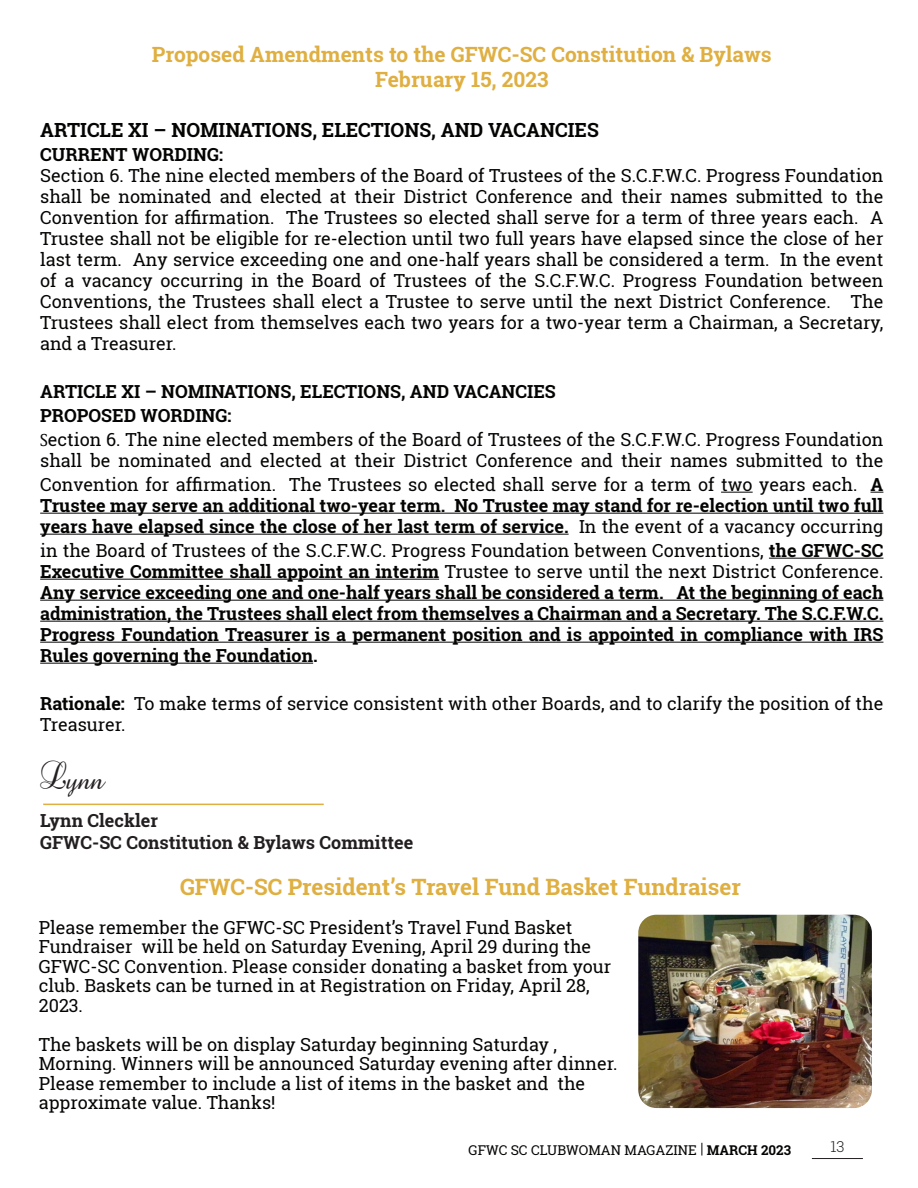
<style>
.page{position:relative;width:918px;height:1188px;background:#fff}
.page>*{position:absolute;margin:0;border:0;box-sizing:border-box;transform-origin:0 0}
.Back_Cover_Notes{font:700 22.5px "Roboto Slab";color:#dfaf41}
.Back_Cover_Notes-2{font:700 21px/25.5px "Roboto Slab";color:#dfaf41;text-align:center}
.Back_Cover_Notes-3{font:700 19.5px "Roboto Slab";color:#040503}
.Back_Cover_Notes-4{font:18px/21px "Roboto Slab";color:#040503}
.Back_Cover_Notes-5{font:700 18px/21px "Roboto Slab";color:#040503;text-align:justify}
.t1{font:700 18px "Roboto Slab";color:#231f20}
.t2{font:18px "Baroque Script";color:#231f20}
.t3{font:300 15px "Roboto Slab";color:#231f20}
.t4{font:13.5px "Roboto Slab";color:#040503}
.s1{font-family:"Demos Next Pro";font-stretch:condensed}
.s2{font-weight:400}
.s3{font-weight:700}
</style>
<div class="page">
<hr style="left:812px;top:1158px;width:51px;height:1px;background:#231f20">
<hr style="left:721px;top:492px;width:32px;height:1px;background:#040503">
<svg style="left:871px;top:492px;width:12px;height:1px"></svg>
<hr style="left:40px;top:513px;width:843px;height:1px;background:#040503">
<hr style="left:40px;top:534px;width:529px;height:1px;background:#040503">
<hr style="left:769px;top:558px;width:114px;height:1px;background:#040503">
<hr style="left:40px;top:579px;width:399px;height:1px;background:#040503">
<hr style="left:40px;top:600px;width:843px;height:1px;background:#040503">
<hr style="left:40px;top:621px;width:843px;height:1px;background:#040503">
<hr style="left:40px;top:642px;width:843px;height:1px;background:#040503">
<hr style="left:40px;top:663px;width:273px;height:1px;background:#040503">
<hr style="left:43px;top:804px;width:281px;height:1px;background:#dfaf41">
<img style="left:638px;top:915px;width:234px;height:193px">
<svg style="left:702px;top:1143px;width:1px;height:13px"></svg>
<p class="Back_Cover_Notes-2" style="left:152px;top:41px;width:621px">Proposed Amendments to the GFWC-SC Constitution &amp; Bylaws<br>February 15, 2023</p>
<p class="Back_Cover_Notes-3" style="left:40px;top:116px;width:560px">ARTICLE XI – NOMINATIONS, ELECTIONS, AND VACANCIES</p>
<p class="Back_Cover_Notes-5" style="left:40px;top:144px;width:184px">CURRENT WORDING:</p>
<p class="Back_Cover_Notes-4" style="left:40px;top:165px;width:845px;text-align:justify">Section 6. The nine elected members of the Board of Trustees of the S.C.F.W.C. Progress Foundation shall be nominated and elected at their District Conference and their names submitted to the Convention for affirmation. The Trustees so elected shall serve for a term of three years each. A Trustee shall not be eligible for re-election until two full years have elapsed since the close of her last term. Any service exceeding one and one-half years shall be considered a term. In the event of a vacancy occurring in the Board of Trustees of the S.C.F.W.C. Progress Foundation between Conventions, the Trustees shall elect a Trustee to serve until the next District Conference. The Trustees shall elect from themselves each two years for a two-year term a Chairman, a Secretary, and a Treasurer.</p>
<p class="Back_Cover_Notes-5" style="left:40px;top:381px;width:517px">ARTICLE XI – NOMINATIONS, ELECTIONS, AND VACANCIES</p>
<p class="Back_Cover_Notes-5" style="left:40px;top:405px;width:193px">PROPOSED WORDING:</p>
<p class="Back_Cover_Notes-4" style="left:40px;top:429px;width:845px"><span class="s1">S</span>ection 6. The nine elected members of the Board of Trustees of the S.C.F.W.C. Progress Foundation shall be nominated and elected at their District Conference and their names submitted to the</p>
<p class="Back_Cover_Notes-5" style="left:40px;top:474px;width:845px"><span class="s2">Convention for affirmation. The Trustees so elected shall serve for a term of two years each.</span> A Trustee may serve an additional two-year term. No Trustee may stand for re-election until two full years have elapsed since the close of her last term of service. <span class="s2">In the event of a vacancy occurring</span></p>
<p class="Back_Cover_Notes-5" style="left:40px;top:540px;width:845px"><span class="s2">in the Board of Trustees of the S.C.F.W.C. Progress Foundation between Conventions,</span> the GFWC-SC Executive Committee shall appoint an interim <span class="s2">Trustee to serve until the next District Conference.<br></span>Any service exceeding one and one-half years shall be considered a term. At the beginning of each administration, the Trustees shall elect from themselves a Chairman and a Secretary. The S.C.F.W.C.<br>Progress Foundation Treasurer is a permanent position and is appointed in compliance with IRS Rules governing the Foundation.</p>
<p class="Back_Cover_Notes-4" style="left:40px;top:693px;width:845px"><span class="s3">Rationale:</span> To make terms of service consistent with other Boards, and to clarify the position of the<br>Treasurer.</p>
<p class="t2" style="left:40px;top:772px;width:64px">Lynn</p>
<p class="t1" style="left:40px;top:808px;width:119px">Lynn Cleckler</p>
<p class="t1" style="left:40px;top:830px;width:375px">GFWC-SC Constitution &amp; Bylaws Committee</p>
<p class="Back_Cover_Notes" style="left:180px;top:871px;width:562px">GFWC-SC President’s Travel Fund Basket Fundraiser</p>
<p class="Back_Cover_Notes-4" style="left:39px;top:917px;width:574px;line-height:19.5px">Please remember the GFWC-SC President’s Travel Fund Basket Fundraiser will be held on Saturday Evening, April 29 during the GFWC-SC Convention. Please consider donating a basket from your club. Baskets can be turned in at Registration on Friday, April 28, 2023.</p>
<p class="Back_Cover_Notes-4" style="left:39px;top:1034px;width:580px;line-height:19.5px">The baskets will be on display Saturday beginning Saturday , Morning. Winners will be announced Saturday evening after dinner.<br>Please remember to include a list of items in the basket and the approximate value. Thanks!</p>
<p class="t4" style="left:469px;top:1141px;width:324px">GFWC SC CLUBWOMAN MAGAZINE <span class="s3">MARCH 2023</span></p>
<p class="t3" style="left:830px;top:1136px;width:16px">13</p>
</div>
